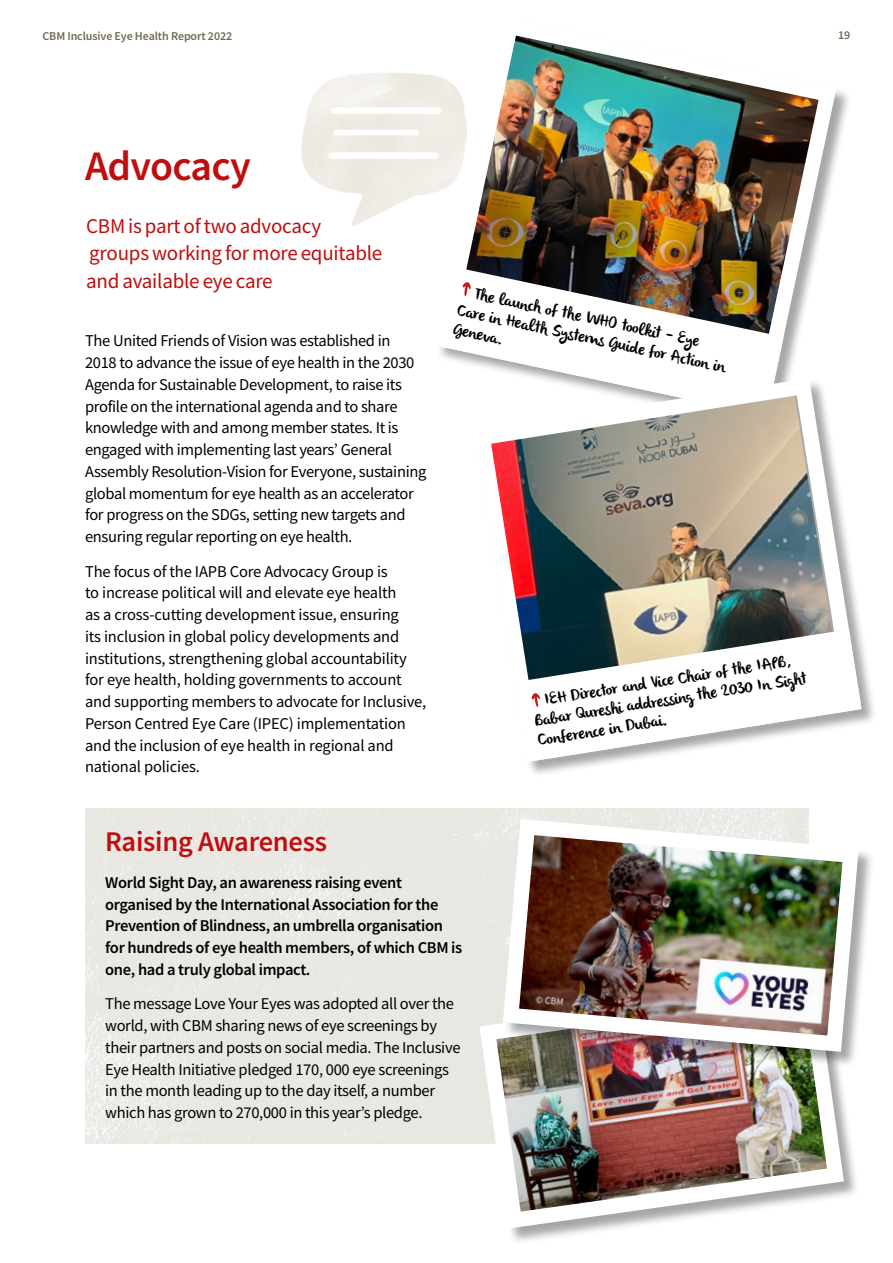
<style>
.page{position:relative;width:893px;height:1263px;background:#fff}
.page>*{position:absolute;margin:0;border:0;box-sizing:border-box;transform-origin:0 0}
.H2_page_heading{font:600 42px "Source Sans Pro";letter-spacing:-.02em;color:#c00d0e}
.H2_interview{font:600 28.5px "Source Sans Pro";letter-spacing:-.01em;color:#c00d0e}
.P_intro_text_pull_qu{font:21px/27.8px "Source Sans Pro";letter-spacing:-.01em;color:#c00d0e}
.P_body_copy{font:16.5px/21.8px "Source Sans Pro";letter-spacing:-.02em;color:#000}
.P_body_copy-2{font:600 16.5px/21.8px "Source Sans Pro";letter-spacing:-.02em;color:#000}
.t1{font:16.5px/19.5px "olivier";color:#000}
.t2{font:600 12px "Source Sans Pro";letter-spacing:-.01em;color:#716951}
</style>
<div class="page">
<img style="left:301px;top:72px;width:125px;height:154px">
<img style="left:426px;top:35px;width:419px;height:335px">
<img style="left:435px;top:266px;width:349px;height:104px">
<svg style="left:462px;top:281px;width:10px;height:17px"></svg>
<svg style="left:491px;top:370px;width:379px;height:401px"></svg>
<svg style="left:514px;top:629px;width:347px;height:133px"></svg>
<svg style="left:531px;top:691px;width:10px;height:17px"></svg>
<div style="left:86px;top:808px;width:722px;height:335px;background:#e9e7e2"></div>
<img style="left:471px;top:971px;width:381px;height:266px">
<div style="left:503px;top:820px;width:372px;height:248px;background:#000;opacity:.35"></div>
<img style="left:495px;top:811px;width:372px;height:249px">
<p class="t2" style="left:43px;top:28px;width:191px">CBM Inclusive Eye Health Report 2022</p>
<p class="t2" style="left:838px;top:27px;width:14px">19</p>
<h2 class="H2_page_heading" style="left:85px;top:139px;width:167px">Advocacy</h2>
<p class="P_intro_text_pull_qu" style="left:86px;top:212px;width:298px">CBM is part of two advocacy groups working for more equitable and available eye care</p>
<p class="P_body_copy" style="left:85px;top:330px;width:343px">The United Friends of Vision was established in<br>2018 to advance the issue of eye health in the 2030<br>Agenda for Sustainable Development, to raise its profile on the international agenda and to share knowledge with and among member states. It is engaged with implementing last years’ General Assembly Resolution-Vision for Everyone, sustaining global momentum for eye health as an accelerator for progress on the SDGs, setting new targets and ensuring regular reporting on eye health.</p>
<p class="P_body_copy" style="left:85px;top:560px;width:343px">The focus of the IAPB Core Advocacy Group is<br>to increase political will and elevate eye health<br>as a cross-cutting development issue, ensuring<br>its inclusion in global policy developments and institutions, strengthening global accountability for eye health, holding governments to account and supporting members to advocate for Inclusive, Person Centred Eye Care (IPEC) implementation and the inclusion of eye health in regional and national policies.</p>
<p class="t1" style="left:463px;top:282px;width:275px;text-indent:13px;rotate:12deg">The launch of the WHO toolkit – Eye<br>Care in Health Systems Guide for Action in<br>Geneva.</p>
<p class="t1" style="left:531px;top:693px;width:277px;text-indent:13px;rotate:-9deg">IEH Director and Vice Chair of the IAPB,<br>Babar Qureshi addressing the 2030 In Sight<br>Conference in Dubai.</p>
<h2 class="H2_interview" style="left:105px;top:823px;width:223px">Raising Awareness</h2>
<p class="P_body_copy-2" style="left:105px;top:871px;width:359px">World Sight Day, an awareness raising event organised by the International Association for the Prevention of Blindness, an umbrella organisation for hundreds of eye health members, of which CBM is one, had a truly global impact.</p>
<p class="P_body_copy" style="left:105px;top:993px;width:357px">The message Love Your Eyes was adopted all over the world, with CBM sharing news of eye screenings by their partners and posts on social media. The Inclusive Eye Health Initiative pledged 170, 000 eye screenings in the month leading up to the day itself, a number which has grown to 270,000 in this year’s pledge.</p>
</div>
